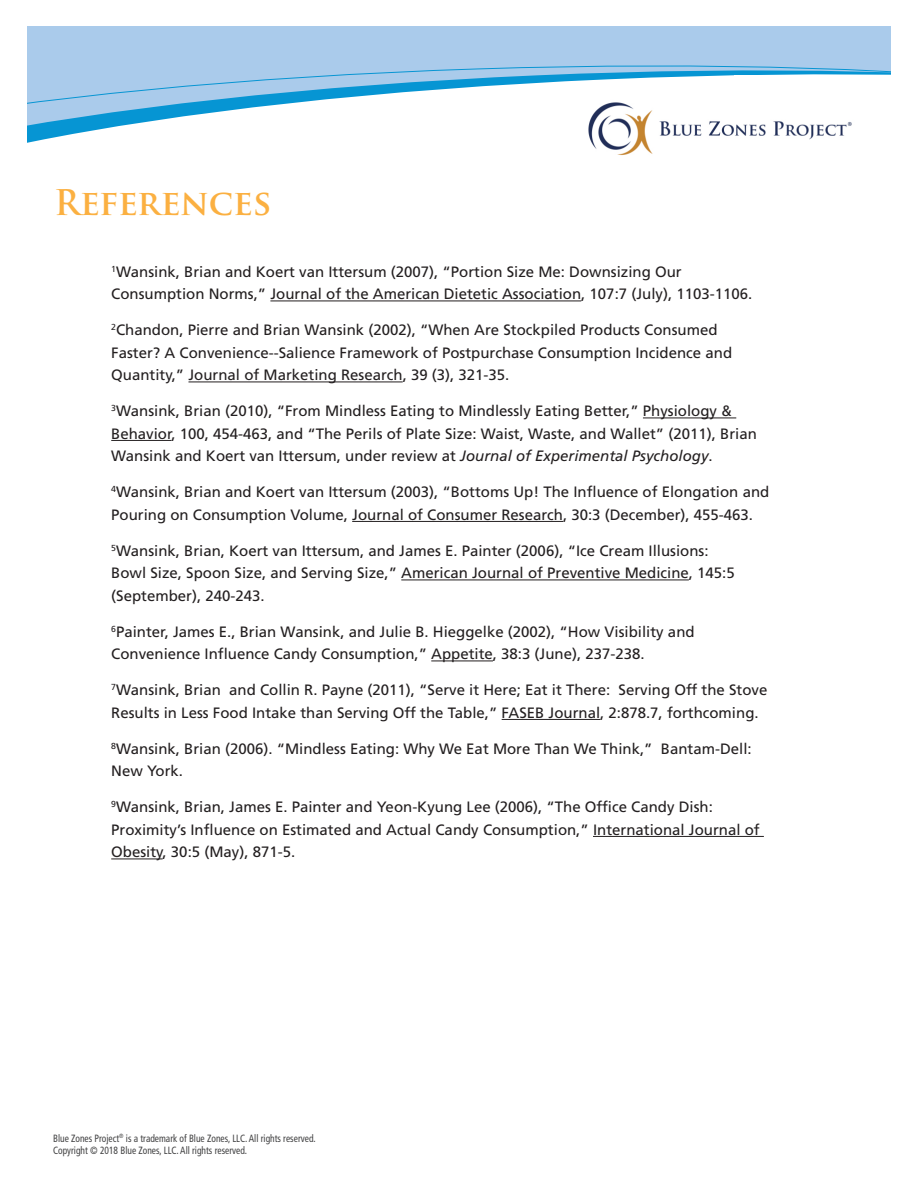
<style>
.page{position:relative;width:918px;height:1188px;background:#fff}
.page>*{position:absolute;margin:0;border:0;box-sizing:border-box;transform-origin:0 0}
.Body_Copy{font:700 34.5px "Trajan Pro";letter-spacing:-.01em;color:#fbb041}
.Body_Copy-2{font:15px/22.5px "Frutiger LT Std";color:#231f20}
.t1{font:condensed 10.5px/12.6px "Frutiger LT Std";color:#414142;scale:.9 1}
.s1{font-style:italic}
</style>
<div class="page">
<div style="left:27px;top:26px;width:864px;height:219px;background:#aacbeb"></div>
<svg style="left:27px;top:65px;width:864px;height:237px;fill:#fff"></svg>
<div style="left:27px;top:144px;width:203px;height:280px;background:#fff"></div>
<div style="left:735px;top:76px;width:156px;height:280px;background:#fff"></div>
<hr style="left:270px;top:301px;width:311px;height:1px;background:#231f20">
<hr style="left:188px;top:382px;width:215px;height:1px;background:#231f20">
<hr style="left:643px;top:418px;width:93px;height:1px;background:#231f20">
<hr style="left:111px;top:440px;width:61px;height:1px;background:#231f20">
<hr style="left:352px;top:521px;width:211px;height:1px;background:#231f20">
<hr style="left:401px;top:580px;width:288px;height:1px;background:#231f20">
<hr style="left:431px;top:661px;width:62px;height:1px;background:#231f20">
<hr style="left:502px;top:719px;width:98px;height:1px;background:#231f20">
<hr style="left:593px;top:836px;width:171px;height:1px;background:#231f20">
<hr style="left:111px;top:859px;width:52px;height:1px;background:#231f20">
<img style="left:570px;top:83px;width:282px;height:98px">
<p class="Body_Copy" style="left:54px;top:181px;width:219px">References</p>
<p class="Body_Copy-2" style="left:111px;top:261px;width:642px"><sup>1</sup>Wansink, Brian and Koert van Ittersum (2007), “Portion Size Me: Downsizing Our<br>Consumption Norms,” Journal of the American Dietetic Association, 107:7 (July), 1103-1106.</p>
<p class="Body_Copy-2" style="left:111px;top:319px;width:622px"><sup>2</sup>Chandon, Pierre and Brian Wansink (2002), “When Are Stockpiled Products Consumed<br>Faster? A Convenience--Salience Framework of Postpurchase Consumption Incidence and<br>Quantity,” Journal of Marketing Research, 39 (3), 321-35.</p>
<p class="Body_Copy-2" style="left:111px;top:400px;width:647px"><sup>3</sup>Wansink, Brian (2010), “From Mindless Eating to Mindlessly Eating Better,” Physiology &amp;<br>Behavior, 100, 454-463, and “The Perils of Plate Size: Waist, Waste, and Wallet” (2011), Brian<br>Wansink and Koert van Ittersum, under review at <span class="s1">Journal of Experimental Psychology</span>.</p>
<p class="Body_Copy-2" style="left:111px;top:481px;width:660px"><sup>4</sup>Wansink, Brian and Koert van Ittersum (2003), “Bottoms Up! The Influence of Elongation and<br>Pouring on Consumption Volume, Journal of Consumer Research, 30:3 (December), 455-463.</p>
<p class="Body_Copy-2" style="left:111px;top:540px;width:625px"><sup>5</sup>Wansink, Brian, Koert van Ittersum, and James E. Painter (2006), “Ice Cream Illusions:<br>Bowl Size, Spoon Size, and Serving Size,” American Journal of Preventive Medicine, 145:5 (September), 240-243.</p>
<p class="Body_Copy-2" style="left:111px;top:621px;width:585px"><sup>6</sup>Painter, James E., Brian Wansink, and Julie B. Hieggelke (2002), “How Visibility and<br>Convenience Influence Candy Consumption,” Appetite, 38:3 (June), 237-238.</p>
<p class="Body_Copy-2" style="left:111px;top:679px;width:658px"><sup>7</sup>Wansink, Brian and Collin R. Payne (2011), “Serve it Here; Eat it There: Serving Off the Stove<br>Results in Less Food Intake than Serving Off the Table,” FASEB Journal, 2:878.7, forthcoming.</p>
<p class="Body_Copy-2" style="left:111px;top:738px;width:642px"><sup>8</sup>Wansink, Brian (2006). “Mindless Eating: Why We Eat More Than We Think,” Bantam-Dell:<br>New York.</p>
<p class="Body_Copy-2" style="left:111px;top:796px;width:650px"><sup>9</sup>Wansink, Brian, James E. Painter and Yeon-Kyung Lee (2006), “The Office Candy Dish:<br>Proximity’s Influence on Estimated and Actual Candy Consumption,” International Journal of<br>Obesity, 30:5 (May), 871-5.</p>
<p class="t1" style="left:53px;top:1132px;width:293px">Blue Zones Project<sup>®</sup> is a trademark of Blue Zones, LLC. All rights reserved.<br>Copyright © 2018 Blue Zones, LLC. All rights reserved.</p>
</div>
